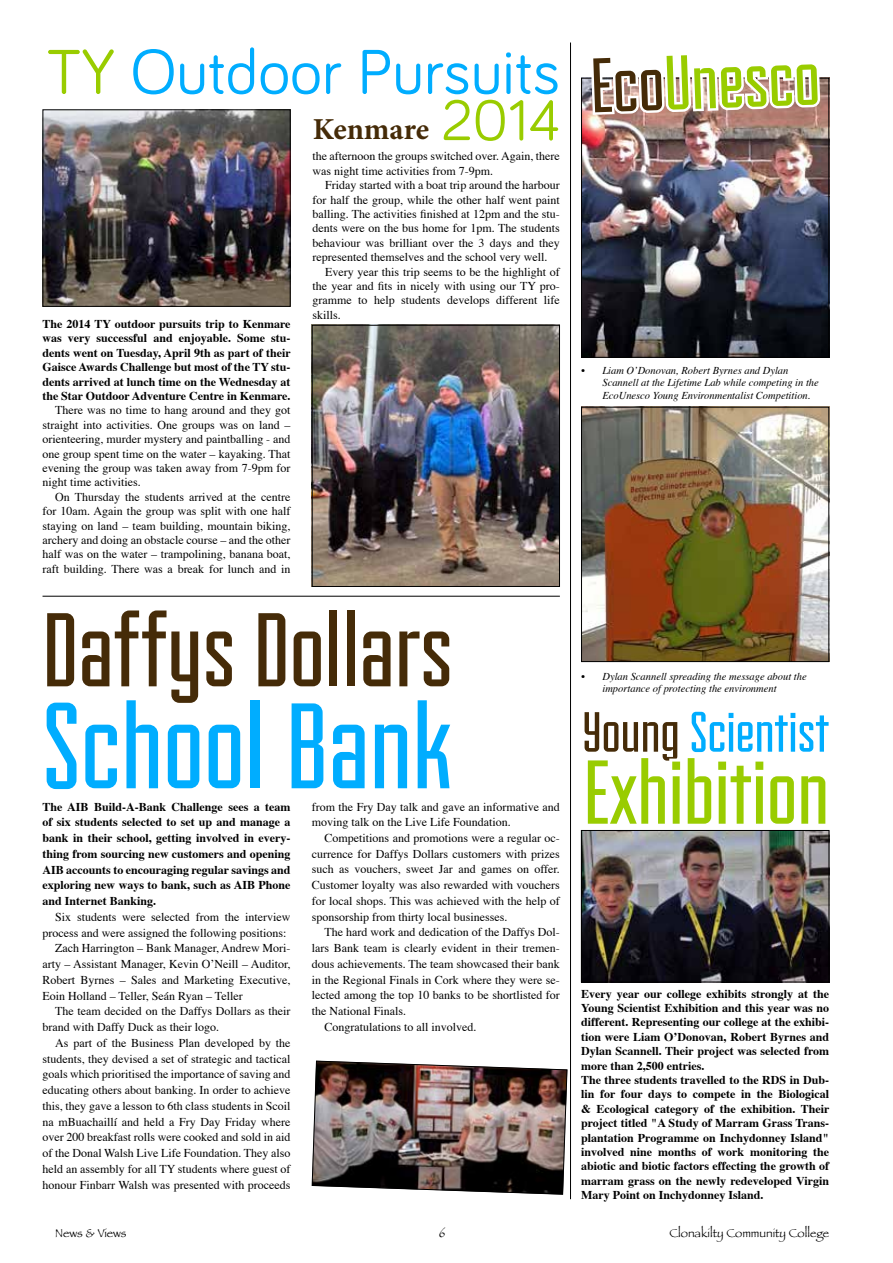
<style>
.page{position:relative;width:893px;height:1263px;background:#fff}
.page>*{position:absolute;margin:0;border:0;box-sizing:border-box;transform-origin:0 0}
.t1{font:128.7px "Fairview";color:#00adff}
.t2{font:111px "Fairview";color:#452b08}
.t3{font:96px "Fairview";color:#9c0}
.t4{font:81.75px "Fairview";color:#9c0}
.t5{font:64.8px "Bariol";color:#00adff}
.t6{font:60px "Fairview";color:#00adff}
.t7{font:700 30.45px "Minion Pro";letter-spacing:-.005em;color:#452b08}
.t8{font:12px/14.4px "Times";color:#000;text-align:justify}
.t9{font:700 12px/14.4px "Times";color:#000;text-align:justify}
.t10{font:12px "Papyrus";color:#000}
.t11{font:italic 10.5px/12.6px "Times";color:#000}
.s1{color:#9c0}
.s2{font-family:"Bariol";font-weight:400;font-size:58.8px;color:#9c0}
.s3{color:#452b08}
</style>
<div class="page">
<img style="left:314px;top:327px;width:244px;height:258px">
<div style="left:312px;top:325px;width:248px;height:262px;border:1px solid #000"></div>
<img style="left:45px;top:111px;width:244px;height:194px">
<div style="left:43px;top:109px;width:248px;height:198px;border:1px solid #000"></div>
<img style="left:312px;top:1060px;width:256px;height:135px">
<img style="left:583px;top:832px;width:244px;height:148px">
<div style="left:581px;top:830px;width:248px;height:152px;border:1px solid #000"></div>
<img style="left:583px;top:80px;width:244px;height:276px">
<div style="left:581px;top:78px;width:248px;height:280px;border:1px solid #000"></div>
<img style="left:583px;top:409px;width:244px;height:251px">
<div style="left:581px;top:407px;width:248px;height:255px;border:1px solid #000"></div>
<svg style="left:588px;top:77px;width:234px;height:40px"></svg>
<hr style="left:570px;top:43px;width:1px;height:1156px;background:#000">
<hr style="left:43px;top:596px;width:517px;height:1px;background:#000">
<h3 class="t5" style="left:47px;top:28px;width:515px"><span class="s1">TY</span> Outdoor Pursuits</h3>
<h3 class="t7" style="left:313px;top:108px;width:249px">Kenmare <span class="s2">2014</span></h3>
<p class="t8" style="left:312px;top:150px;width:249px">the afternoon the groups switched over. Again, there was night time activities from 7-9pm.</p>
<p class="t8" style="left:312px;top:179px;width:249px;text-indent:13px">Friday started with a boat trip around the harbour for half the group, while the other half went paint balling. The activities finished at 12pm and the stu&shy;dents were on the bus home for 1pm. The students behaviour was brilliant over the 3 days and they represented themselves and the school very well.</p>
<p class="t8" style="left:312px;top:265px;width:249px;text-indent:13px">Every year this trip seems to be the highlight of the year and fits in nicely with using our TY pro&shy;gramme to help students develops different life skills.</p>
<p class="t9" style="left:43px;top:317px;width:250px">The 2014 TY outdoor pursuits trip to Kenmare was very successful and enjoyable. Some stu&shy;dents went on Tuesday, April 9th as part of their Gaisce Awards Challenge but most of the TY stu&shy;dents arrived at lunch time on the Wednesday at the Star Outdoor Adventure Centre in Kenmare.</p>
<p class="t8" style="left:43px;top:404px;width:250px;text-indent:13px">There was no time to hang around and they got straight into activities. One groups was on land – orienteering, murder mystery and paintballing - and one group spent time on the water – kayaking. That evening the group was taken away from 7-9pm for night time activities.</p>
<p class="t8" style="left:43px;top:490px;width:250px;text-indent:13px">On Thursday the students arrived at the centre for 10am. Again the group was split with one half staying on land – team building, mountain biking, archery and doing an obstacle course – and the other half was on the water – trampolining, banana boat, raft building. There was a break for lunch and in</p>
<h2 class="t2" style="left:43px;top:594px;width:412px">Daffys Dollars</h2>
<h1 class="t1" style="left:43px;top:682px;width:411px">School Bank</h1>
<p class="t9" style="left:43px;top:799px;width:250px;line-height:15.8px">The AIB Build-A-Bank Challenge sees a team of six students selected to set up and manage a bank in their school, getting involved in every&shy;thing from sourcing new customers and opening AIB accounts to encouraging regular savings and exploring new ways to bank, such as AIB Phone and Internet Banking.</p>
<p class="t8" style="left:55px;top:910px;width:237px">Six students were selected from the interview</p>
<p class="t8" style="left:43px;top:926px;width:245px">process and were assigned the following positions:</p>
<p class="t8" style="left:55px;top:942px;width:237px">Zach Harrington – Bank Manager, Andrew Mori-</p>
<p class="t8" style="left:43px;top:957px;width:250px">arty – Assistant Manager, Kevin O’Neill – Auditor,</p>
<p class="t8" style="left:43px;top:973px;width:250px">Robert Byrnes – Sales and Marketing Executive,</p>
<p class="t8" style="left:43px;top:989px;width:202px">Eoin Holland – Teller, Seán Ryan – Teller</p>
<p class="t8" style="left:55px;top:1005px;width:237px">The team decided on the Daffys Dollars as their</p>
<p class="t8" style="left:43px;top:1020px;width:178px">brand with Daffy Duck as their logo.</p>
<p class="t8" style="left:55px;top:1036px;width:237px">As part of the Business Plan developed by the</p>
<p class="t8" style="left:43px;top:1052px;width:250px">students, they devised a set of strategic and tactical</p>
<p class="t8" style="left:43px;top:1068px;width:250px">goals which prioritised the importance of saving and</p>
<p class="t8" style="left:43px;top:1083px;width:250px">educating others about banking. In order to achieve</p>
<p class="t8" style="left:43px;top:1099px;width:250px">this, they gave a lesson to 6th class students in Scoil</p>
<p class="t8" style="left:43px;top:1115px;width:250px">na mBuachaillí and held a Fry Day Friday where</p>
<p class="t8" style="left:43px;top:1131px;width:250px">over 200 breakfast rolls were cooked and sold in aid</p>
<p class="t8" style="left:43px;top:1146px;width:250px">of the Donal Walsh Live Life Foundation. They also</p>
<p class="t8" style="left:43px;top:1162px;width:250px">held an assembly for all TY students where guest of</p>
<p class="t8" style="left:43px;top:1178px;width:250px">honour Finbarr Walsh was presented with proceeds</p>
<p class="t8" style="left:312px;top:799px;width:250px;line-height:15.8px">from the Fry Day talk and gave an informative and moving talk on the Live Life Foundation.</p>
<p class="t8" style="left:312px;top:831px;width:250px;line-height:15.8px;text-indent:13px">Competitions and promotions were a regular oc&shy;currence for Daffys Dollars customers with prizes such as vouchers, sweet Jar and games on offer.<br>Customer loyalty was also rewarded with vouchers for local shops. This was achieved with the help of sponsorship from thirty local businesses.</p>
<p class="t8" style="left:325px;top:926px;width:237px">The hard work and dedication of the Daffys Dol-</p>
<p class="t8" style="left:312px;top:942px;width:250px">lars Bank team is clearly evident in their tremen-</p>
<p class="t8" style="left:312px;top:957px;width:250px">dous achievements. The team showcased their bank</p>
<p class="t8" style="left:312px;top:973px;width:250px">in the Regional Finals in Cork where they were se-</p>
<p class="t8" style="left:312px;top:989px;width:250px">lected among the top 10 banks to be shortlisted for</p>
<p class="t8" style="left:312px;top:1005px;width:96px">the National Finals.</p>
<p class="t8" style="left:325px;top:1020px;width:154px">Congratulations to all involved.</p>
<h3 class="t4" style="left:589px;top:45px;width:231px;rotate:-2deg"><span class="s3">Eco</span>Unesco</h3>
<p class="t11" style="left:602px;top:364px;width:218px;text-indent:-21px">• Liam O’Donovan, Robert Byrnes and Dylan<br>Scannell at the Lifetime Lab while competing in the<br>EcoUnesco Young Environmentalist Competition.</p>
<p class="t11" style="left:602px;top:671px;width:206px;text-indent:-21px">• Dylan Scannell spreading the message about the importance of protecting the environment</p>
<h3 class="t6" style="left:582px;top:702px;width:248px"><span class="s3">Young</span> Scientist</h3>
<h3 class="t3" style="left:584px;top:744px;width:247px">Exhibition</h3>
<p class="t9" style="left:581px;top:987px;width:250px;text-align:left">Every year our college exhibits strongly at the Young Scientist Exhibition and this year was no different. Representing our college at the exhibi&shy;tion were Liam O’Donovan, Robert Byrnes and Dylan Scannell. Their project was selected from more than 2,500 entries.<br>The three students travelled to the RDS in Dub&shy;lin for four days to compete in the Biological &amp; Ecological category of the exhibition. Their project titled "A Study of Marram Grass Trans&shy;plantation Programme on Inchydonney Island" involved nine months of work monitoring the abiotic and biotic factors effecting the growth of marram grass on the newly redeveloped Virgin Mary Point on Inchydonney Island.</p>
<p class="t10" style="left:55px;top:1225px;width:73px">News &amp; Views</p>
<p class="t10" style="left:439px;top:1225px;width:8px">6</p>
<p class="t10" style="left:669px;top:1225px;width:161px">Clonakilty Community College</p>
</div>
